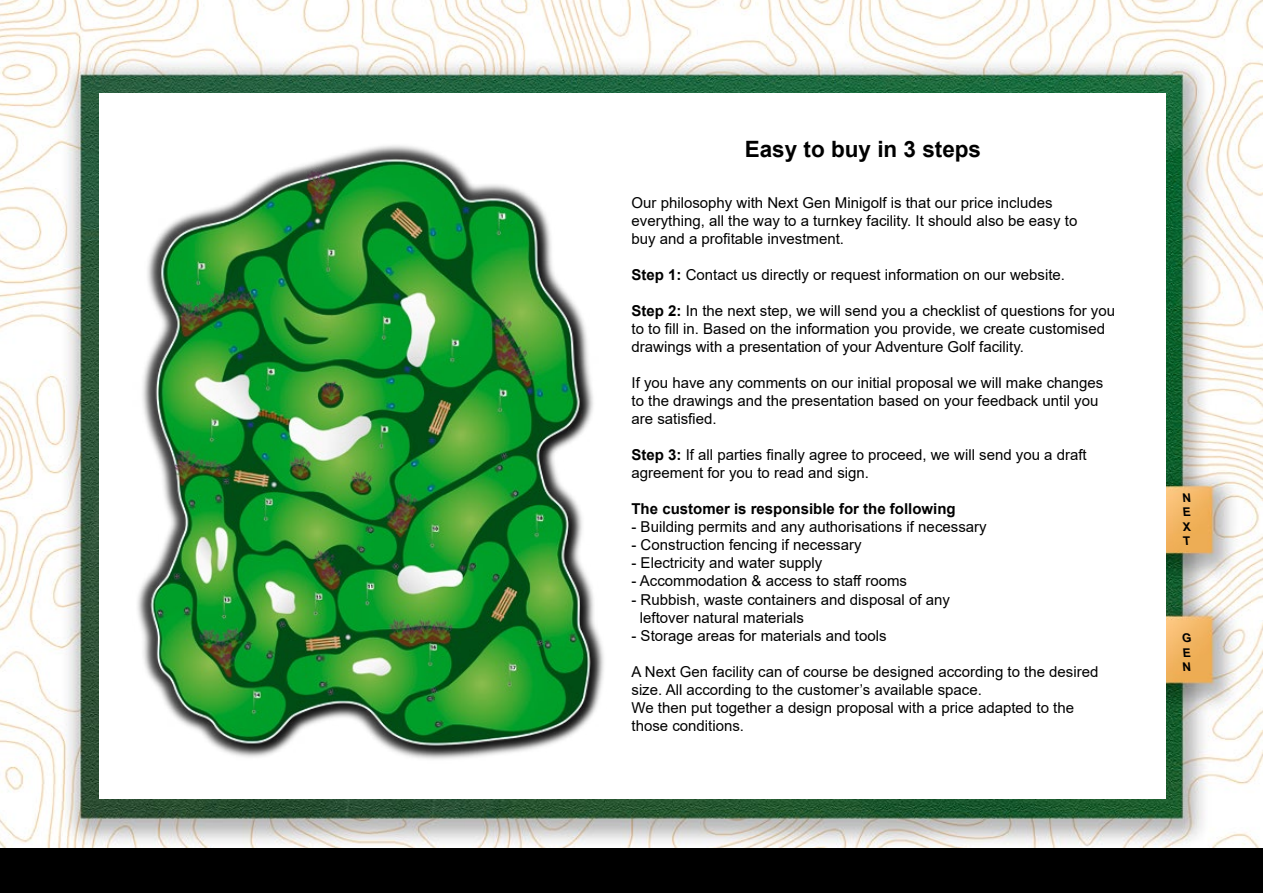
<style>
.page{position:relative;width:1263px;height:893px;background:#fff}
.page>*{position:absolute;margin:0;border:0;box-sizing:border-box;transform-origin:0 0}
.t1{font:700 22.5px "Arial";color:#000}
.t2{font:15px/18px "Arial";color:#000}
.t3{font:700 15px "Arial";color:#000}
.t4{font:700 12px/14.4px "Arial";color:#000;text-align:justify}
.s1{font-weight:700}
</style>
<div class="page">
<img style="left:0;top:0;width:1263px;height:803px">
<img style="left:0;top:803px;width:1263px;height:90px">
<div style="left:99px;top:93px;width:1066px;height:705px;background:#fff"></div>
<img style="left:137px;top:145px;width:467px;height:615px">
<h1 class="t1" style="left:745px;top:133px;width:238px">Easy to buy in 3 steps</h1>
<p class="t2" style="left:631px;top:194px;width:447px">Our philosophy with Next Gen Minigolf is that our price includes everything, all the way to a turnkey facility. It should also be easy to buy and a profitable investment.</p>
<p class="t2" style="left:631px;top:266px;width:435px"><span class="s1">Step 1:</span> Contact us directly or request information on our website.</p>
<p class="t2" style="left:631px;top:302px;width:485px"><span class="s1">Step 2:</span> In the next step, we will send you a checklist of questions for you to to fill in. Based on the information you provide, we create customised drawings with a presentation of your Adventure Golf facility.</p>
<p class="t2" style="left:631px;top:374px;width:473px">If you have any comments on our initial proposal we will make changes to the drawings and the presentation based on your feedback until you are satisfied.</p>
<p class="t2" style="left:631px;top:446px;width:457px"><span class="s1">Step 3:</span> If all parties finally agree to proceed, we will send you a draft agreement for you to read and sign.</p>
<p class="t3" style="left:631px;top:499px;width:326px">The customer is responsible for the following</p>
<p class="t2" style="left:631px;top:518px;width:357px">- Building permits and any authorisations if necessary</p>
<p class="t2" style="left:631px;top:536px;width:232px">- Construction fencing if necessary</p>
<p class="t2" style="left:631px;top:554px;width:192px">- Electricity and water supply</p>
<p class="t2" style="left:631px;top:572px;width:277px">- Accommodation &amp; access to staff rooms</p>
<p class="t2" style="left:640px;top:590px;width:312px;text-indent:-8px">- Rubbish, waste containers and disposal of any leftover natural materials</p>
<p class="t2" style="left:631px;top:626px;width:257px">- Storage areas for materials and tools</p>
<p class="t2" style="left:631px;top:662px;width:468px">A Next Gen facility can of course be designed according to the desired size. All according to the customer’s available space.<br>We then put together a design proposal with a price adapted to the those conditions.</p>
<p class="t4" style="left:1183px;top:491px;width:12px">N E X T</p>
<p class="t4" style="left:1182px;top:631px;width:12px">G E N</p>
</div>
